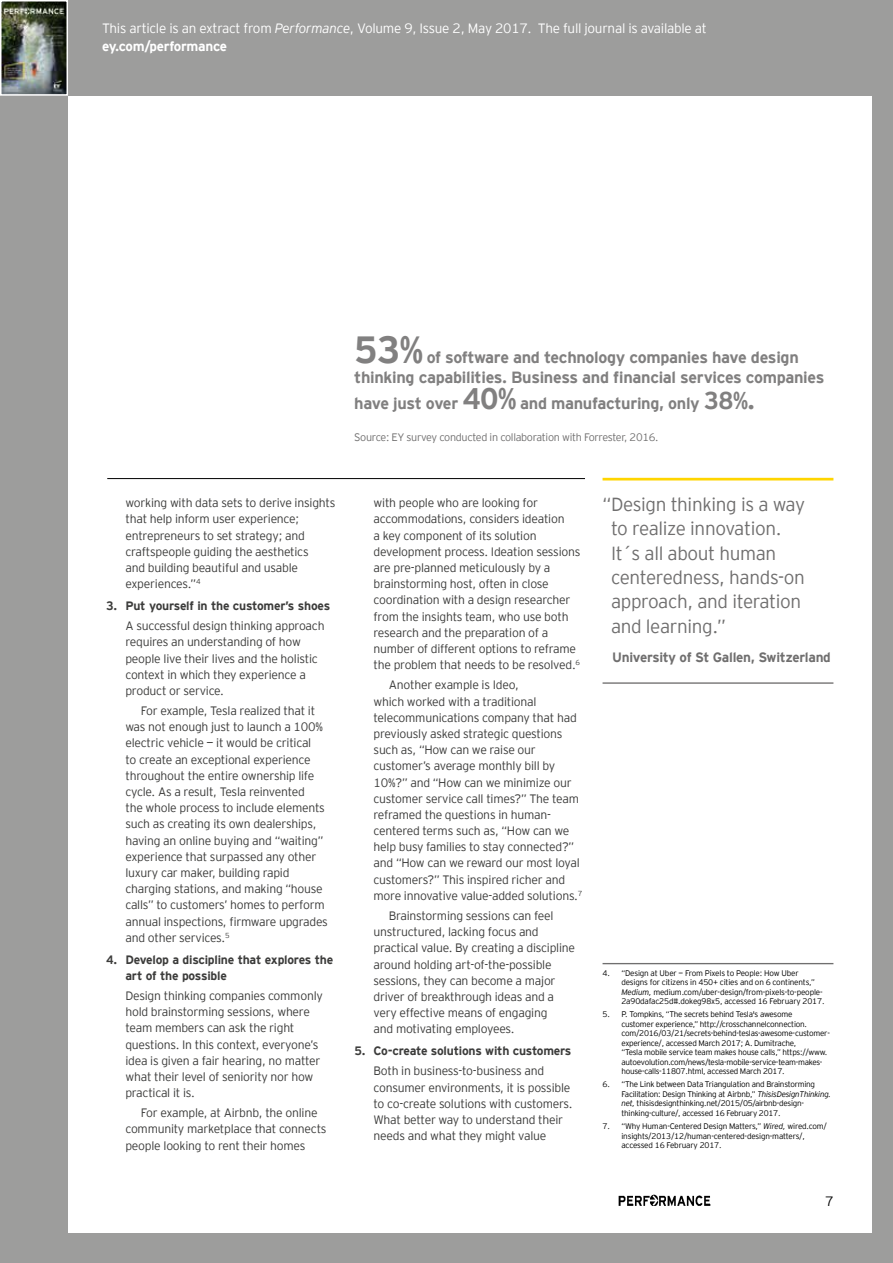
<style>
.page{position:relative;width:893px;height:1263px;background:#9d9d9c}
.page>*{position:absolute;margin:0;border:0;box-sizing:border-box;transform-origin:0 0}
.t1{font:700 37.8px "EY Interstate";color:#818080}
.t2{font:300 18.9px/24.3px "EY Interstate";letter-spacing:-.02em;color:#706f6f}
.t3{font:700 16.2px/20.2px "EY Interstate";letter-spacing:-.02em;color:#818080}
.t4{font:300 13.5px/18px "EY Interstate";letter-spacing:-.02em;color:#fff}
.t5{font:700 13.5px "EY Interstate";letter-spacing:-.02em;color:#706f6f}
.t6{font:300 13.5px "EY Interstate";color:#000}
.t7{font:300 12.15px/16.2px "EY Interstate";letter-spacing:-.02em;color:#3c3c3b}
.t8{font:700 12.15px/16.2px "EY Interstate";letter-spacing:-.02em;color:#3c3c3b}
.t9{font:300 10.8px "EY Interstate";letter-spacing:-.03em;color:#706f6f}
.t10{font:300 8.1px/9.4px "EY Interstate";letter-spacing:-.03em;color:#000}
.s1{font-style:italic}
.s2{font-weight:700}
.s3{font-size:29.7px}
.s4{font-size:24.3px}
</style>
<div class="page">
<img style="left:0;top:0;width:68px;height:96px">
<div style="left:68px;top:96px;width:804px;height:1136px;background:#fff"></div>
<img style="left:618px;top:1195px;width:93px;height:10px">
<hr style="left:107px;top:478px;width:478px;height:1px;background:#000">
<hr style="left:603px;top:478px;width:230px;height:2px;background:#ffd500">
<hr style="left:603px;top:682px;width:230px;height:2px;background:#706f6f">
<hr style="left:603px;top:963px;width:230px;height:1px;background:#706f6f">
<p class="t4" style="left:102px;top:19px;width:606px">This article is an extract from <span class="s1">Performance</span>, Volume 9, Issue 2, May 2017. The full journal is available at <span class="s2">ey.com/performance</span></p>
<h1 class="t1" style="left:354px;top:322px;width:70px">53%</h1>
<h3 class="t3" style="left:354px;top:346px;width:472px;text-indent:72px">of software and technology companies have design thinking capabilities. Business and financial services companies</h3>
<h3 class="t3" style="left:354px;top:392px;width:402px">have just over <span class="s3">40%</span> and manufacturing, only <span class="s4">38%.</span></h3>
<p class="t9" style="left:354px;top:429px;width:306px">Source: EY survey conducted in collaboration with Forrester, 2016.</p>
<p class="t7" style="left:125px;top:494px;width:211px">working with data sets to derive insights that help inform user experience; entrepreneurs to set strategy; and craftspeople guiding the aesthetics<br>and building beautiful and usable experiences.”<sup>4</sup></p>
<p class="t8" style="left:106px;top:597px;width:225px">3. Put yourself in the customer’s shoes</p>
<p class="t7" style="left:125px;top:617px;width:201px">A successful design thinking approach requires an understanding of how people live their lives and the holistic context in which they experience a product or service.</p>
<p class="t7" style="left:125px;top:702px;width:204px;text-indent:15px">For example, Tesla realized that it was not enough just to launch a 100% electric vehicle — it would be critical<br>to create an exceptional experience throughout the entire ownership life cycle. As a result, Tesla reinvented<br>the whole process to include elements such as creating its own dealerships, having an online buying and “waiting” experience that surpassed any other luxury car maker, building rapid charging stations, and making “house calls” to customers’ homes to perform annual inspections, firmware upgrades and other services.<sup>5</sup></p>
<p class="t8" style="left:125px;top:951px;width:209px;text-indent:-19px">4. Develop a discipline that explores the art of the possible</p>
<p class="t7" style="left:125px;top:987px;width:199px">Design thinking companies commonly hold brainstorming sessions, where team members can ask the right questions. In this context, everyone’s idea is given a fair hearing, no matter what their level of seniority nor how practical it is.</p>
<p class="t7" style="left:125px;top:1104px;width:203px;text-indent:15px">For example, at Airbnb, the online community marketplace that connects people looking to rent their homes</p>
<p class="t7" style="left:374px;top:494px;width:208px">with people who are looking for accommodations, considers ideation<br>a key component of its solution development process. Ideation sessions are pre-planned meticulously by a brainstorming host, often in close coordination with a design researcher from the insights team, who use both research and the preparation of a number of different options to reframe the problem that needs to be resolved.<sup>6</sup></p>
<p class="t7" style="left:374px;top:676px;width:210px;text-indent:15px">Another example is Ideo,<br>which worked with a traditional telecommunications company that had previously asked strategic questions such as, “How can we raise our customer’s average monthly bill by 10%?” and “How can we minimize our customer service call times?” The team reframed the questions in human&shy;centered terms such as, “How can we help busy families to stay connected?” and “How can we reward our most loyal customers?” This inspired richer and more innovative value-added solutions.<sup>7</sup></p>
<p class="t7" style="left:374px;top:907px;width:203px;text-indent:15px">Brainstorming sessions can feel unstructured, lacking focus and practical value. By creating a discipline around holding art-of-the-possible sessions, they can become a major driver of breakthrough ideas and a very effective means of engaging<br>and motivating employees.</p>
<p class="t8" style="left:354px;top:1042px;width:219px">5. Co-create solutions with customers</p>
<p class="t7" style="left:374px;top:1062px;width:201px">Both in business-to-business and consumer environments, it is possible to co-create solutions with customers.<br>What better way to understand their needs and what they might value</p>
<h2 class="t2" style="left:611px;top:491px;width:195px;text-indent:-8px">“Design thinking is a way to realize innovation.<br>It΄s all about human centeredness, hands-on approach, and iteration and learning.”</h2>
<p class="t5" style="left:612px;top:647px;width:220px">University of St Gallen, Switzerland</p>
<p class="t10" style="left:621px;top:968px;width:205px;text-indent:-19px">4. “Design at Uber — From Pixels to People: How Uber designs for citizens in 450+ cities and on 6 continents,” <span class="s1">Medium,</span> medium.com/uber-design/from-pixels-to-people-2a90dafac25d#.dokeg98x5, accessed 16 February 2017.</p>
<p class="t10" style="left:621px;top:1009px;width:210px;text-indent:-19px">5. P. Tompkins, “The secrets behind Tesla's awesome<br>customer experience,” http://crosschannelconnection. com/2016/03/21/secrets-behind-teslas-awesome-customer&shy;experience/, accessed March 2017; A. Dumitrache,<br>“Tesla mobile service team makes house calls,” https://www. autoevolution.com/news/tesla-mobile-service-team-makes&shy;house-calls-11807.html, accessed March 2017.</p>
<p class="t10" style="left:621px;top:1079px;width:211px;text-indent:-19px">6. “The Link between Data Triangulation and Brainstorming Facilitation: Design Thinking at Airbnb,” <span class="s1">ThisisDesignThinking. net,</span> thisisdesignthinking.net/2015/05/airbnb-design&shy;thinking-culture/, accessed 16 February 2017.</p>
<p class="t10" style="left:621px;top:1121px;width:207px;text-indent:-19px">7. “Why Human-Centered Design Matters,” <span class="s1">Wired,</span> wired.com/ insights/2013/12/human-centered-design-matters/, accessed 16 February 2017.</p>
<p class="t6" style="left:825px;top:1191px;width:10px">7</p>
</div>
